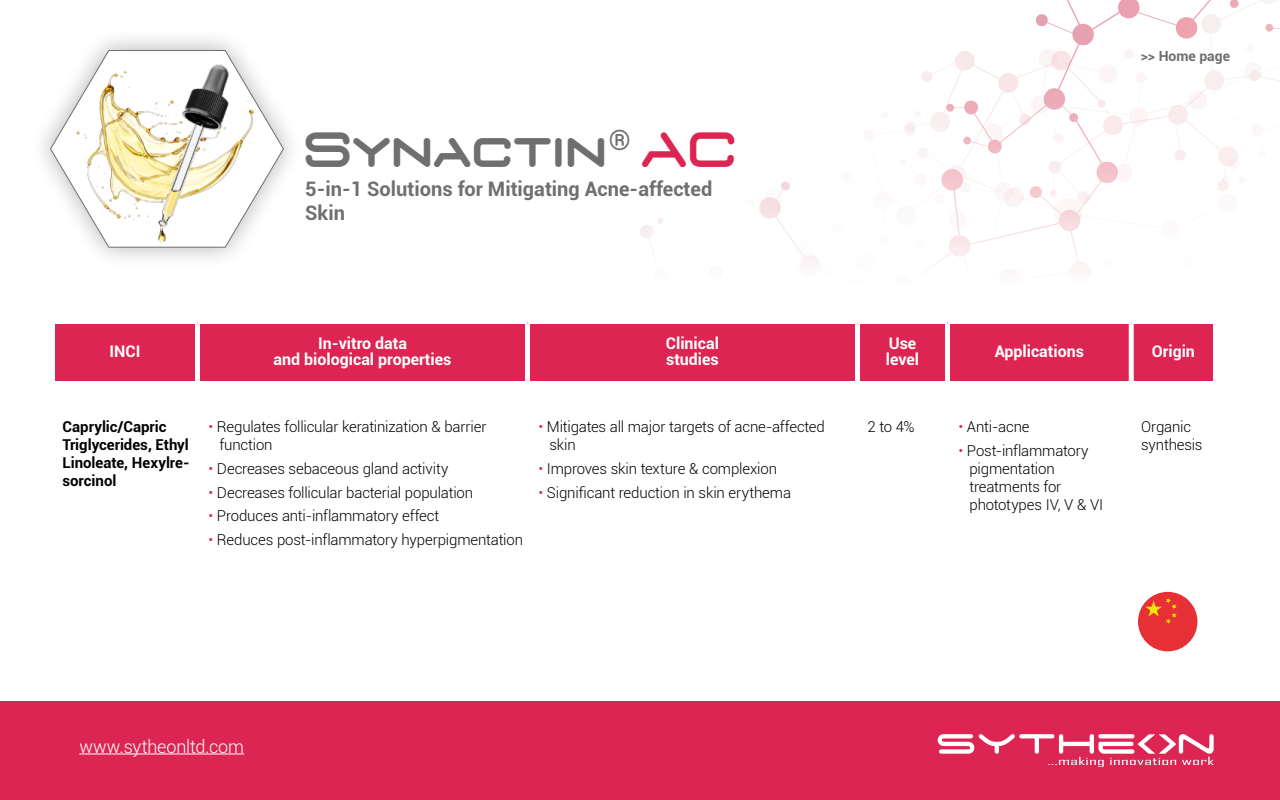
<style>
.page{position:relative;width:1280px;height:800px;background:#fff}
.page>*{position:absolute;margin:0;border:0;box-sizing:border-box;transform-origin:0 0}
.t1{font:48px "D3 Euronism Bold";letter-spacing:.075em;color:#706f6f}
.t2{font:700 20px/24px "Roboto";color:#706f6f}
.t3{font:300 18px "Roboto";letter-spacing:-.01em;color:#fff}
.t4{font:700 16px/16px "Roboto";color:#fff}
.t5{font:300 15px/18px "Roboto";letter-spacing:-.01em;color:#000}
.t6{font:700 15px/18px "Roboto";color:#000}
.t7{font:700 14px "Roboto";color:#706f6f}
.s1{color:#dd2553}
</style>
<div class="page">
<svg style="left:759px;top:0;width:521px;height:269px"></svg>
<svg style="left:640px;top:218px;width:23px;height:27px"></svg>
<div style="left:0;top:701px;width:1280px;height:99px;background:#dd2553"></div>
<hr style="left:79px;top:754px;width:165px;height:1px;background:#fff">
<svg style="left:937px;top:734px;width:277px;height:33px"></svg>
<div style="left:55px;top:324px;width:1158px;height:57px;background:#dd2553"></div>
<div style="left:195px;top:324px;width:5px;height:57px;background:#fff"></div>
<div style="left:525px;top:324px;width:5px;height:57px;background:#fff"></div>
<div style="left:855px;top:324px;width:5px;height:57px;background:#fff"></div>
<div style="left:945px;top:324px;width:5px;height:57px;background:#fff"></div>
<div style="left:1129px;top:324px;width:5px;height:57px;background:#fff"></div>
<div style="left:30px;top:28px;width:275px;height:242px;background:#000;opacity:.3"></div>
<svg style="left:49px;top:49px;width:236px;height:199px"></svg>
<div style="left:1138px;top:592px;width:59px;height:59px;background:#e73036;border-radius:50%"></div>
<svg style="left:1145px;top:598px;width:32px;height:26px"></svg>
<h1 class="t1" style="left:305px;top:132px;width:431px">Synactin<sup>®</sup> <span class="s1">AC</span></h1>
<h2 class="t2" style="left:305px;top:176px;width:409px">5-in-1 Solutions for Mitigating Acne-affected<br>Skin</h2>
<p class="t7" style="left:1141px;top:46px;width:91px">&gt;&gt; Home page</p>
<p class="t4" style="left:110px;top:343px;width:32px">INCI</p>
<p class="t4" style="left:274px;top:335px;width:179px;text-align:center">In-vitro data<br>and biological properties</p>
<p class="t4" style="left:666px;top:335px;width:55px">Clinical studies</p>
<p class="t4" style="left:886px;top:335px;width:35px">Use level</p>
<p class="t4" style="left:995px;top:343px;width:91px">Applications</p>
<p class="t4" style="left:1152px;top:343px;width:45px">Origin</p>
<p class="t6" style="left:62px;top:417px;width:129px">Caprylic/Capric<br>Triglycerides, Ethyl<br>Linoleate, Hexylre&shy;sorcinol</p>
<p class="t5" style="left:219px;top:417px;width:269px;text-indent:-11px"><span class="s1">•</span> Regulates follicular keratinization &amp; barrier function</p>
<p class="t5" style="left:208px;top:459px;width:241px"><span class="s1">•</span> Decreases sebaceous gland activity</p>
<p class="t5" style="left:208px;top:483px;width:266px"><span class="s1">•</span> Decreases follicular bacterial population</p>
<p class="t5" style="left:208px;top:506px;width:232px"><span class="s1">•</span> Produces anti-inflammatory effect</p>
<p class="t5" style="left:208px;top:530px;width:316px"><span class="s1">•</span> Reduces post-inflammatory hyperpigmentation</p>
<p class="t5" style="left:549px;top:417px;width:277px;text-indent:-11px"><span class="s1">•</span> Mitigates all major targets of acne-affected skin</p>
<p class="t5" style="left:538px;top:459px;width:240px"><span class="s1">•</span> Improves skin texture &amp; complexion</p>
<p class="t5" style="left:538px;top:483px;width:254px"><span class="s1">•</span> Significant reduction in skin erythema</p>
<p class="t5" style="left:867px;top:417px;width:49px">2 to 4%</p>
<p class="t5" style="left:958px;top:417px;width:73px"><span class="s1">•</span> Anti-acne</p>
<p class="t5" style="left:969px;top:441px;width:135px;text-indent:-11px"><span class="s1">•</span> Post-inflammatory pigmentation treatments for phototypes IV, V &amp; VI</p>
<p class="t5" style="left:1141px;top:417px;width:63px">Organic synthesis</p>
<p class="t3" style="left:79px;top:734px;width:166px">www.sytheonltd.com</p>
</div>
